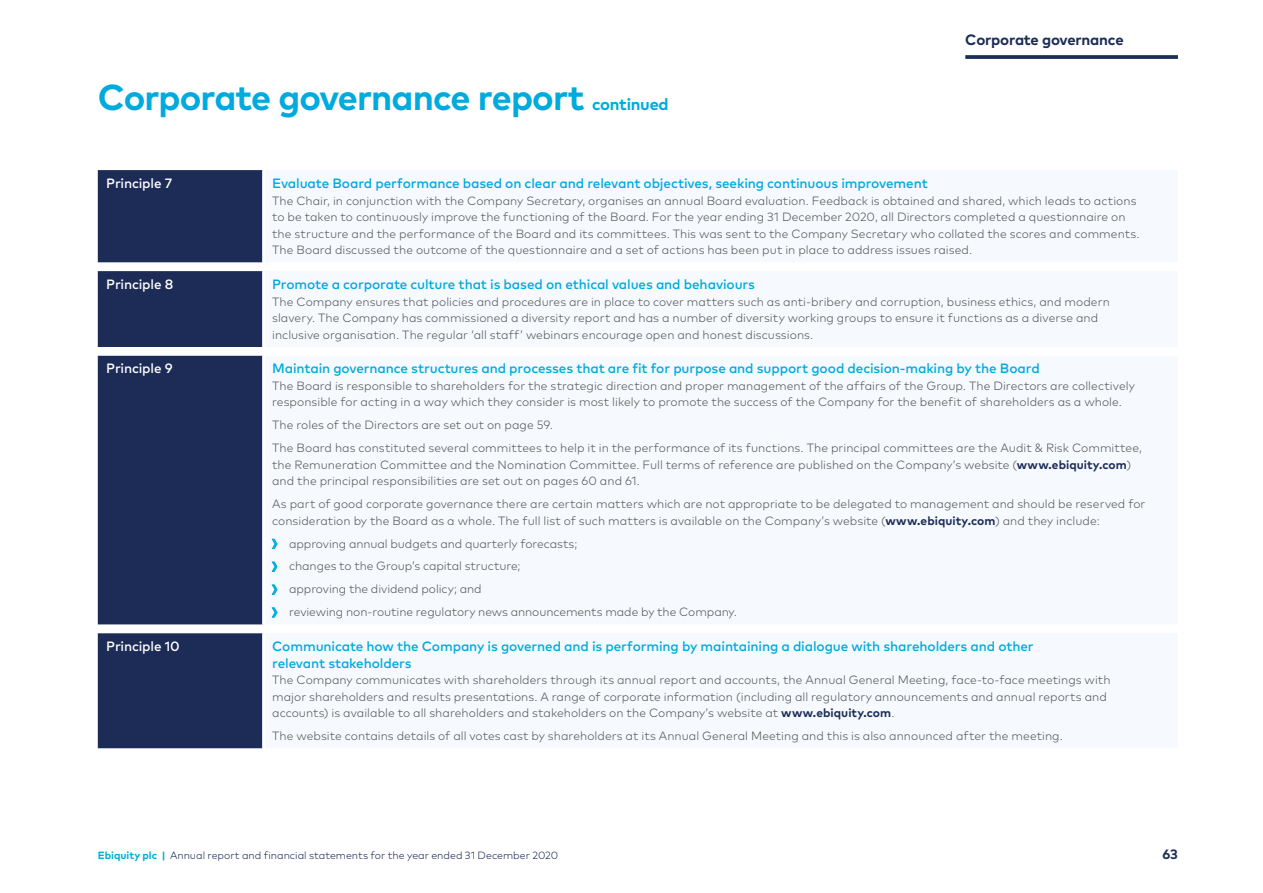
<style>
.page{position:relative;width:1263px;height:893px;background:#fff}
.page>*{position:absolute;margin:0;border:0;box-sizing:border-box;transform-origin:0 0}
.t1{font:700 36px "Mark OT";letter-spacing:-.025em;color:#0ad}
.t2{font:700 15px "Mark OT";letter-spacing:-.02em;color:#1c2c57}
.t3{font:500 13.5px/16.5px "Mark OT";letter-spacing:-.01em;color:#0ad}
.t4{font:500 13.5px "Mark OT";letter-spacing:-.01em;color:#fff}
.t5{font:700 13.5px "Mark OT";color:#1c2c57}
.t6{font:300 12px/16.5px "Mark OT";letter-spacing:.005em;color:#575756}
.t7{font:300 10.5px "Mark OT";color:#1c2c57}
.s1{font-size:16.5px}
.s2{font-weight:700;color:#1c2c57}
.s3{font-weight:700;color:#0ad}
</style>
<div class="page">
<svg style="left:965px;top:55px;width:213px;height:4px"></svg>
<div style="left:98px;top:170px;width:164px;height:93px;background:#1c2c57"></div>
<div style="left:98px;top:271px;width:164px;height:478px;background:#1c2c57"></div>
<h1 class="t1" style="left:98px;top:74px;width:572px">Corporate governance report <span class="s1">continued</span></h1>
<p class="t2" style="left:965px;top:30px;width:160px">Corporate governance</p>
<p class="t4" style="left:106px;top:175px;width:67px">Principle 7</p>
<p class="t3" style="left:272px;top:175px;width:657px">Evaluate Board performance based on clear and relevant objectives, seeking continuous improvement</p>
<p class="t6" style="left:272px;top:192px;width:869px">The Chair, in conjunction with the Company Secretary, organises an annual Board evaluation. Feedback is obtained and shared, which leads to actions to be taken to continuously improve the functioning of the Board. For the year ending 31 December 2020, all Directors completed a questionnaire on the structure and the performance of the Board and its committees. This was sent to the Company Secretary who collated the scores and comments.<br>The Board discussed the outcome of the questionnaire and a set of actions has been put in place to address issues raised.</p>
<p class="t4" style="left:106px;top:276px;width:69px">Principle 8</p>
<p class="t3" style="left:272px;top:276px;width:484px">Promote a corporate culture that is based on ethical values and behaviours</p>
<p class="t6" style="left:272px;top:293px;width:839px">The Company ensures that policies and procedures are in place to cover matters such as anti-bribery and corruption, business ethics, and modern slavery. The Company has commissioned a diversity report and has a number of diversity working groups to ensure it functions as a diverse and inclusive organisation. The regular ‘all staff’ webinars encourage open and honest discussions.</p>
<p class="t4" style="left:106px;top:360px;width:68px">Principle 9</p>
<p class="t3" style="left:272px;top:360px;width:769px">Maintain governance structures and processes that are fit for purpose and support good decision-making by the Board</p>
<p class="t6" style="left:272px;top:377px;width:864px">The Board is responsible to shareholders for the strategic direction and proper management of the affairs of the Group. The Directors are collectively responsible for acting in a way which they consider is most likely to promote the success of the Company for the benefit of shareholders as a whole.</p>
<p class="t6" style="left:272px;top:414px;width:871px;line-height:22.8px">The roles of the Directors are set out on page 59.<br>The Board has constituted several committees to help it in the performance of its functions. The principal committees are the Audit &amp; Risk Committee,</p>
<p class="t6" style="left:272px;top:456px;width:860px">the Remuneration Committee and the Nomination Committee. Full terms of reference are published on the Company’s website (<span class="s2">www.ebiquity.com</span>) and the principal responsibilities are set out on pages 60 and 61.</p>
<p class="t6" style="left:272px;top:496px;width:875px">As part of good corporate governance there are certain matters which are not appropriate to be delegated to management and should be reserved for consideration by the Board as a whole. The full list of such matters is available on the Company’s website (<span class="s2">www.ebiquity.com</span>) and they include:</p>
<p class="t6" style="left:289px;top:532px;width:449px;line-height:23px">approving annual budgets and quarterly forecasts;<br>changes to the Group’s capital structure;<br>approving the dividend policy; and<br>reviewing non-routine regulatory news announcements made by the Company.</p>
<p class="t4" style="left:106px;top:638px;width:75px">Principle 10</p>
<p class="t3" style="left:272px;top:638px;width:763px">Communicate how the Company is governed and is performing by maintaining a dialogue with shareholders and other relevant stakeholders</p>
<p class="t6" style="left:272px;top:672px;width:840px">The Company communicates with shareholders through its annual report and accounts, the Annual General Meeting, face‑to‑face meetings with major shareholders and results presentations. A range of corporate information (including all regulatory announcements and annual reports and accounts) is available to all shareholders and stakeholders on the Company’s website at <span class="s2">www.ebiquity.com</span>.</p>
<p class="t6" style="left:272px;top:727px;width:792px">The website contains details of all votes cast by shareholders at its Annual General Meeting and this is also announced after the meeting.</p>
<p class="t7" style="left:98px;top:849px;width:462px"><span class="s3">Ebiquity plc |</span> Annual report and financial statements for the year ended 31 December 2020</p>
<p class="t5" style="left:1162px;top:845px;width:17px">63</p>
</div>
